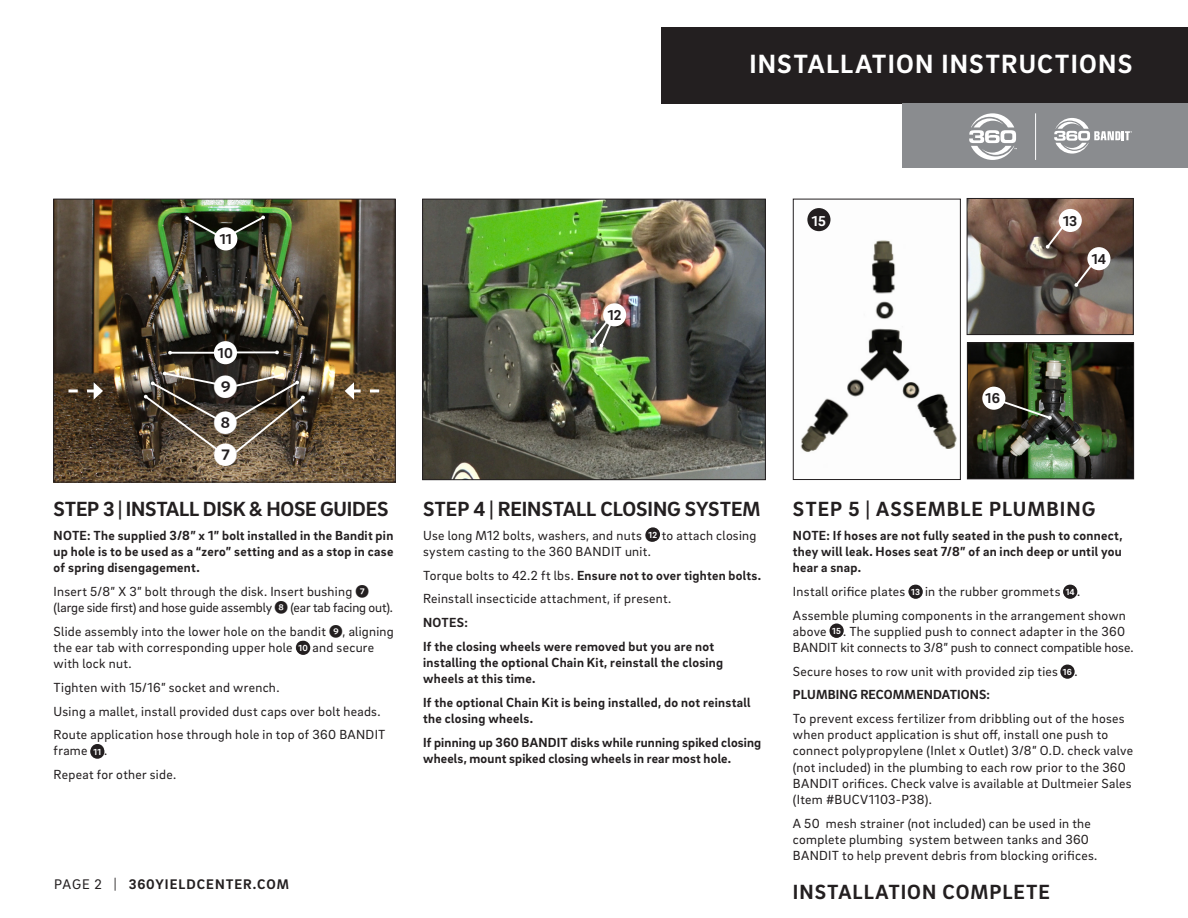
<style>
.page{position:relative;width:1188px;height:918px;background:#fff}
.page>*{position:absolute;margin:0;border:0;box-sizing:border-box;transform-origin:0 0}
.TABLE_BODY__L1{font:700 27px "Brix Sans";letter-spacing:.045em;color:#fff}
.t1{font:24px "Whitney Index Black Round Bd";color:#fff}
.STEPS{font:700 21px "Brix Sans";letter-spacing:.04em;color:#231f20}
.STEPS-2{font:700 21px "Brix Sans";letter-spacing:-.005em;color:#231f20}
.TABLE_BODY__L1-2{font:700 21px "Brix Sans";letter-spacing:-.01em;color:#231f20}
.STEPS-3{font:700 14.7px "Brix Sans";letter-spacing:.015em;color:#231f20}
.STEPS-4{font:700 14.7px "Brix Sans";color:#fff}
.BODY__L1{font:700 14.25px "Brix Sans";letter-spacing:.07em;color:#231f20}
.STEPS-5{font:13.5px/16.2px "Brix Sans";letter-spacing:.02em;color:#231f20}
.STEPS-6{font:700 13.5px/16.2px "Brix Sans";letter-spacing:.02em;color:#231f20}
.STEPS-7{font:13.5px/16.2px "Brix Sans";color:#231f20}
.STEPS-8{font:700 9px "Brix Sans";letter-spacing:.035em;color:#fff}
.s1{font-family:"Whitney Index Black Round Bd"}
.s2{font-weight:400}
</style>
<div class="page">
<img style="left:424px;top:201px;width:340px;height:277px">
<div style="left:422px;top:199px;width:344px;height:281px;border:1px solid #231f20"></div>
<img style="left:969px;top:200px;width:163px;height:133px">
<div style="left:967px;top:198px;width:167px;height:137px;border:1px solid #231f20"></div>
<div style="left:662px;top:27px;width:526px;height:77px;background:#231f20"></div>
<div style="left:902px;top:103px;width:286px;height:65px;background:#8a8c8f"></div>
<svg style="left:969px;top:113px;width:48px;height:47px"></svg>
<hr style="left:1035px;top:113px;width:1px;height:47px;background:#fff">
<svg style="left:1054px;top:118px;width:78px;height:36px"></svg>
<img style="left:800px;top:208px;width:157px;height:244px">
<div style="left:793px;top:199px;width:168px;height:281px;border:1px solid #231f20"></div>
<img style="left:969px;top:344px;width:163px;height:133px">
<div style="left:967px;top:342px;width:167px;height:137px;border:1px solid #231f20"></div>
<div style="left:646px;top:527px;width:14px;height:15px;background:#231f20;border-radius:50%"></div>
<svg style="left:589px;top:312px;width:28px;height:36px"></svg>
<div style="left:603px;top:303px;width:23px;height:23px;background:#fff;border-radius:50%"></div>
<div style="left:909px;top:585px;width:14px;height:14px;background:#231f20;border-radius:50%"></div>
<div style="left:1063px;top:585px;width:14px;height:14px;background:#231f20;border-radius:50%"></div>
<svg style="left:1045px;top:218px;width:26px;height:31px"></svg>
<div style="left:1059px;top:209px;width:23px;height:23px;background:#fff;border-radius:50%"></div>
<svg style="left:1074px;top:256px;width:25px;height:32px"></svg>
<div style="left:1087px;top:247px;width:23px;height:23px;background:#fff;border-radius:50%"></div>
<div style="left:807px;top:208px;width:24px;height:23px;background:#231f20;border-radius:50%"></div>
<div style="left:830px;top:624px;width:14px;height:14px;background:#231f20;border-radius:50%"></div>
<div style="left:1060px;top:665px;width:15px;height:14px;background:#231f20;border-radius:50%"></div>
<svg style="left:989px;top:396px;width:63px;height:24px"></svg>
<div style="left:982px;top:387px;width:23px;height:23px;background:#fff;border-radius:50%"></div>
<div style="left:296px;top:641px;width:14px;height:14px;background:#231f20;border-radius:50%"></div>
<div style="left:90px;top:745px;width:14px;height:14px;background:#231f20;border-radius:50%"></div>
<img style="left:55px;top:201px;width:339px;height:279px">
<div style="left:53px;top:199px;width:343px;height:283px;border:1px solid #231f20"></div>
<svg style="left:68px;top:382px;width:35px;height:18px"></svg>
<svg style="left:345px;top:382px;width:34px;height:18px"></svg>
<div style="left:215px;top:444px;width:22px;height:22px;background:#231f20;border-radius:50%"></div>
<img style="left:143px;top:371px;width:163px;height:90px">
<div style="left:215px;top:377px;width:21px;height:21px;background:#231f20;border-radius:50%"></div>
<hr style="left:170px;top:352px;width:54px;height:2px;background:#fff">
<svg style="left:168px;top:351px;width:4px;height:4px"></svg>
<hr style="left:223px;top:351px;width:54px;height:2px;background:#fff">
<svg style="left:275px;top:350px;width:4px;height:5px"></svg>
<div style="left:214px;top:341px;width:23px;height:23px;background:#fff;border-radius:50%"></div>
<svg style="left:185px;top:215px;width:81px;height:26px;background:#313627"></svg>
<div style="left:214px;top:227px;width:23px;height:23px;background:#fff;border-radius:50%"></div>
<p class="TABLE_BODY__L1" style="left:749px;top:47px;width:385px">INSTALLATION INSTRUCTIONS</p>
<p class="STEPS-3" style="left:220px;top:230px;width:14px">11</p>
<p class="STEPS-3" style="left:218px;top:343px;width:16px">10</p>
<p class="t1" style="left:213px;top:376px;width:26px">9</p>
<p class="t1" style="left:213px;top:412px;width:26px">8</p>
<p class="t1" style="left:213px;top:444px;width:26px">7</p>
<p class="TABLE_BODY__L1-2" style="left:54px;top:495px;width:336px">STEP 3 | INSTALL DISK &amp; HOSE GUIDES</p>
<p class="STEPS-6" style="left:54px;top:526px;width:341px;text-align:justify">NOTE: The supplied 3/8” x 1” bolt installed in the Bandit pin up hole is to be used as a “zero” setting and as a stop in case of spring disengagement.</p>
<p class="STEPS-7" style="left:54px;top:583px;width:341px">Insert 5/8” X 3” bolt through the disk. Insert bushing <span class="s1">7 </span>(large side first) and hose guide assembly <span class="s1">8</span> (ear tab facing out).</p>
<p class="STEPS-5" style="left:54px;top:623px;width:342px">Slide assembly into the lower hole on the bandit <span class="s1">9</span>, aligning the ear tab with corresponding upper hole <span class="s1">1</span> and secure with lock nut.</p>
<p class="STEPS-5" style="left:54px;top:679px;width:227px">Tighten with 15/16” socket and wrench.</p>
<p class="STEPS-5" style="left:54px;top:702px;width:328px">Using a mallet, install provided dust caps over bolt heads.</p>
<p class="STEPS-5" style="left:54px;top:726px;width:333px">Route application hose through hole in top of 360 BANDIT frame <span class="s1">1</span>.</p>
<p class="STEPS-5" style="left:54px;top:766px;width:124px">Repeat for other side.</p>
<p class="STEPS-8" style="left:299px;top:642px;width:11px">10</p>
<p class="STEPS-8" style="left:94px;top:746px;width:9px">11</p>
<p class="STEPS-3" style="left:608px;top:306px;width:15px">12</p>
<p class="STEPS-2" style="left:423px;top:495px;width:339px">STEP 4 | REINSTALL CLOSING SYSTEM</p>
<p class="STEPS-5" style="left:423px;top:527px;width:335px">Use long M12 bolts, washers, and nuts <span class="s1">7</span> to attach closing system casting to the 360 BANDIT unit.</p>
<p class="STEPS-6" style="left:423px;top:566px;width:340px"><span class="s2">Torque bolts to 42.2 ft lbs.</span> Ensure not to over tighten bolts.</p>
<p class="STEPS-5" style="left:423px;top:590px;width:250px">Reinstall insecticide attachment, if present.</p>
<p class="STEPS-6" style="left:423px;top:614px;width:46px">NOTES:</p>
<p class="STEPS-6" style="left:423px;top:637px;width:302px">If the closing wheels were removed but you are not installing the optional Chain Kit, reinstall the closing wheels at this time.</p>
<p class="STEPS-6" style="left:423px;top:694px;width:329px">If the optional Chain Kit is being installed, do not reinstall the closing wheels.</p>
<p class="STEPS-6" style="left:423px;top:733px;width:340px">If pinning up 360 BANDIT disks while running spiked closing wheels, mount spiked closing wheels in rear most hole.</p>
<p class="STEPS-8" style="left:649px;top:529px;width:10px">12</p>
<p class="BODY__L1" style="left:54px;top:875px;width:236px"><span class="s2">PAGE 2 |</span> 360YIELDCENTER.COM</p>
<p class="STEPS-4" style="left:812px;top:211px;width:15px">15</p>
<p class="STEPS-3" style="left:986px;top:389px;width:16px">16</p>
<p class="STEPS-3" style="left:1063px;top:211px;width:16px">13</p>
<p class="STEPS-3" style="left:1092px;top:249px;width:16px">14</p>
<p class="STEPS" style="left:793px;top:495px;width:304px">STEP 5 | ASSEMBLE PLUMBING</p>
<p class="STEPS-6" style="left:793px;top:526px;width:331px;text-align:justify">NOTE: If hoses are not fully seated in the push to connect, they will leak. Hoses seat 7/8” of an inch deep or until you hear a snap.</p>
<p class="STEPS-5" style="left:793px;top:583px;width:289px">Install orifice plates <span class="s1">1</span> in the rubber grommets <span class="s1">1</span>.</p>
<p class="STEPS-5" style="left:793px;top:606px;width:342px">Assemble pluming components in the arrangement shown above <span class="s1">1</span>. The supplied push to connect adapter in the 360<br>BANDIT kit connects to 3/8” push to connect compatible hose.</p>
<p class="STEPS-5" style="left:793px;top:662px;width:286px">Secure hoses to row unit with provided zip ties <span class="s1">1</span>.</p>
<p class="STEPS-6" style="left:793px;top:686px;width:199px">PLUMBING RECOMMENDATIONS:</p>
<p class="STEPS-5" style="left:793px;top:710px;width:342px">To prevent excess fertilizer from dribbling out of the hoses when product application is shut off, install one push to connect polypropylene (Inlet x Outlet) 3/8” O.D. check valve (not included) in the plumbing to each row prior to the 360<br>BANDIT orifices. Check valve is available at Dultmeier Sales (Item #BUCV1103-P38).</p>
<p class="STEPS-5" style="left:793px;top:815px;width:306px">A 50 mesh strainer (not included) can be used in the complete plumbing system between tanks and 360<br>BANDIT to help prevent debris from blocking orifices.</p>
<p class="STEPS" style="left:793px;top:878px;width:258px">INSTALLATION COMPLETE</p>
<p class="STEPS-8" style="left:911px;top:586px;width:10px">13</p>
<p class="STEPS-8" style="left:1066px;top:586px;width:11px">14</p>
<p class="STEPS-8" style="left:832px;top:625px;width:10px">15</p>
<p class="STEPS-8" style="left:1063px;top:666px;width:11px">16</p>
</div>
